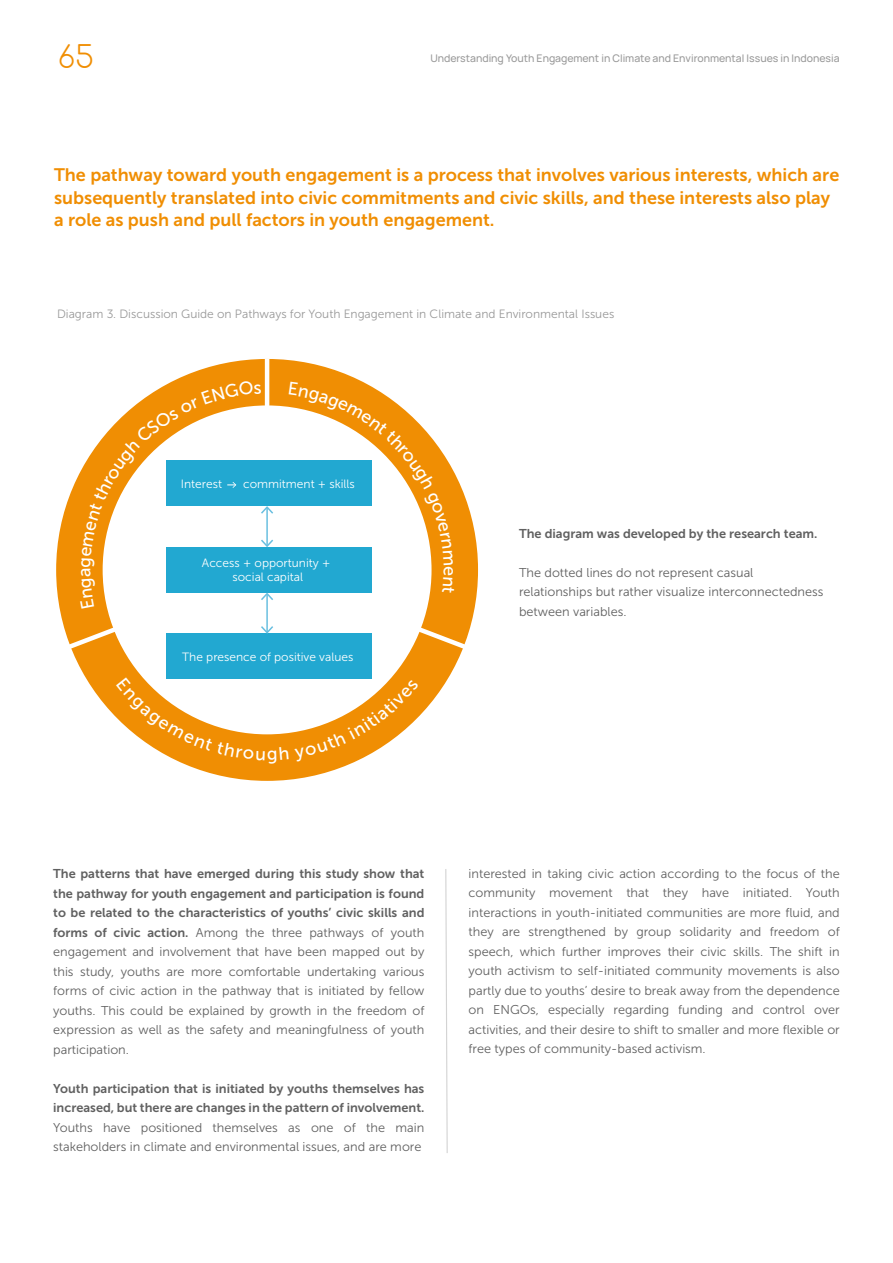
<style>
.page{position:relative;width:893px;height:1263px;background:#fff}
.page>*{position:absolute;margin:0;border:0;box-sizing:border-box;transform-origin:0 0}
.t1{font:30px "Comfortaa";color:#f08e03}
.t2{font:18px/22.5px "Museo Sans 700";color:#f08e03}
.t3{font:18px "Museo Sans 500";color:#fff}
.t4{font:12.75px/19.5px "Museo Sans 300";color:#606060;text-align:justify}
.t5{font:12.75px/19.5px "Museo Sans 700";color:#606060;text-align:justify}
.t6{font:12px/13.5px "Museo Sans 300";color:#fff;text-align:center}
.t7{font:12px "Museo Sans 300";color:#999}
.t8{font:500 10.5px "Manrope";color:#999}
.s1{font-family:"Museo Sans 700"}
</style>
<div class="page">
<svg style="left:445px;top:869px;width:3px;height:284px"></svg>
<div style="left:56px;top:359px;width:422px;height:422px;background:#f08e03;border-radius:50%"></div>
<div style="left:103px;top:405px;width:329px;height:329px;background:#fff;border-radius:50%"></div>
<div style="left:167px;top:461px;width:205px;height:45px;background:#22a8d1"></div>
<div style="left:167px;top:547px;width:205px;height:46px;background:#22a8d1"></div>
<div style="left:167px;top:634px;width:205px;height:45px;background:#22a8d1"></div>
<hr style="left:265px;top:359px;width:4px;height:62px;background:#fff">
<svg style="left:406px;top:616px;width:67px;height:41px"></svg>
<svg style="left:61px;top:616px;width:67px;height:41px"></svg>
<hr style="left:266px;top:594px;width:2px;height:38px;background:#69bfe0">
<svg style="left:261px;top:626px;width:12px;height:8px"></svg>
<svg style="left:116px;top:678px;width:172px;height:86px"></svg>
<svg style="left:295px;top:679px;width:124px;height:82px"></svg>
<svg style="left:289px;top:382px;width:164px;height:183px"></svg>
<svg style="left:80px;top:381px;width:193px;height:228px"></svg>
<h1 class="t1" style="left:58px;top:30px;width:38px">65</h1>
<p class="t8" style="left:430px;top:50px;width:411px">Understanding Youth Engagement in Climate and Environmental Issues in Indonesia</p>
<p class="t2" style="left:54px;top:164px;width:787px">The pathway toward youth engagement is a process that involves various interests, which are subsequently translated into civic commitments and civic skills, and these interests also play a role as push and pull factors in youth engagement.</p>
<p class="t7" style="left:57px;top:307px;width:559px">Diagram 3. Discussion Guide on Pathways for Youth Engagement in Climate and Environmental Issues</p>
<p class="t6" style="left:181px;top:477px;width:43px">Interest</p>
<p class="t6" style="left:243px;top:477px;width:113px">commitment + skills</p>
<p class="t6" style="left:202px;top:556px;width:130px">Access + opportunity + social capital</p>
<p class="t6" style="left:182px;top:650px;width:173px">The presence of positive values</p>
<h2 class="t3" style="left:460px;top:566px;width:12px;rotate:90deg">e</h2>
<p class="t5" style="left:519px;top:524px;width:300px">The diagram was developed by the research team.</p>
<p class="t4" style="left:519px;top:563px;width:306px;text-align:left">The dotted lines do not represent casual relationships but rather visualize interconnectedness between variables.</p>
<p class="t5" style="left:53px;top:864px;width:373px">The patterns that have emerged during this study show that the pathway for youth engagement and participation is found to be related to the characteristics of youths’ civic skills and</p>
<p class="t4" style="left:53px;top:922px;width:373px"><span class="s1">forms of civic action.</span> Among the three pathways of youth engagement and involvement that have been mapped out by this study, youths are more comfortable undertaking various forms of civic action in the pathway that is initiated by fellow youths. This could be explained by growth in the freedom of expression as well as the safety and meaningfulness of youth participation.</p>
<p class="t5" style="left:53px;top:1078px;width:373px">Youth participation that is initiated by youths themselves has increased, but there are changes in the pattern of involvement.</p>
<p class="t4" style="left:53px;top:1117px;width:373px">Youths have positioned themselves as one of the main stakeholders in climate and environmental issues, and are more</p>
<p class="t4" style="left:469px;top:864px;width:373px">interested in taking civic action according to the focus of the community movement that they have initiated. Youth interactions in youth-initiated communities are more fluid, and they are strengthened by group solidarity and freedom of speech, which further improves their civic skills. The shift in youth activism to self-initiated community movements is also partly due to youths’ desire to break away from the dependence on ENGOs, especially regarding funding and control over activities, and their desire to shift to smaller and more flexible or free types of community-based activism.</p>
</div>
